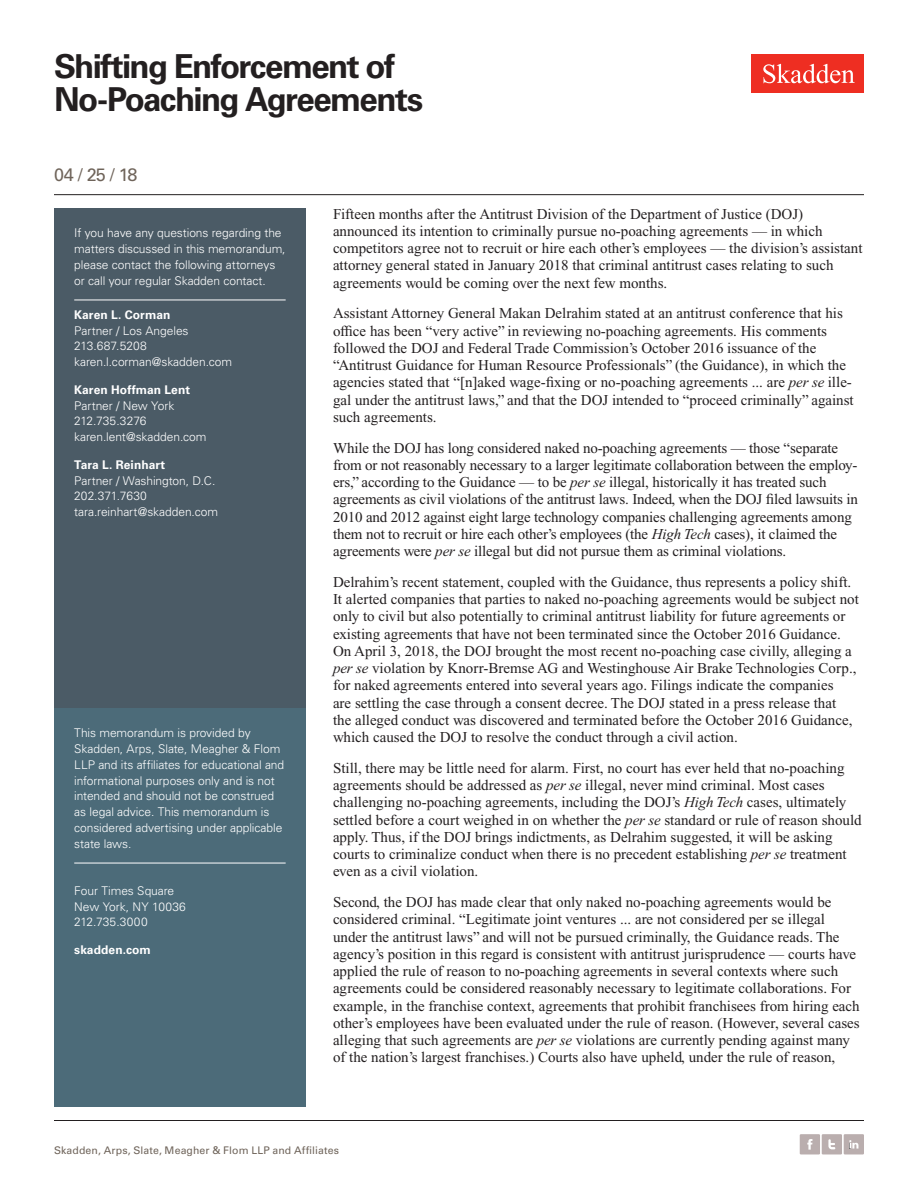
<style>
.page{position:relative;width:918px;height:1188px;background:#fff}
.page>*{position:absolute;margin:0;border:0;box-sizing:border-box;transform-origin:0 0}
.t1{font:700 33px/33px "Univers LT Std";letter-spacing:-.05em;color:#231f20}
.t2{font:18px "Univers LT Std";color:#6f645a}
.Main_Body{font:15px/17.2px "Times New Roman PS Std";color:#231f20}
.Sidebar_body_rule_be{font:300 12px/15.8px "Univers LT Std";letter-spacing:-.005em;color:#fff}
.Sidebar_body{font:300 12px "Univers LT Std";letter-spacing:-.005em;color:#fff}
.Name{font:700 12px "Univers LT Std";letter-spacing:.005em;color:#fff}
.Folio{font:10.5px "Univers LT Std";letter-spacing:.01em;color:#6f645a}
.s1{font-style:italic}
</style>
<div class="page">
<div style="left:752px;top:54px;width:112px;height:39px;background:#ee2e22"></div>
<svg style="left:763px;top:64px;width:92px;height:19px"></svg>
<div style="left:844px;top:1134px;width:20px;height:20px;background:#baaeae"></div>
<svg style="left:849px;top:1140px;width:9px;height:9px"></svg>
<div style="left:800px;top:1134px;width:20px;height:20px;background:#baaeae"></div>
<svg style="left:807px;top:1139px;width:5px;height:11px"></svg>
<div style="left:822px;top:1134px;width:20px;height:20px;background:#baaeae"></div>
<svg style="left:828px;top:1139px;width:7px;height:10px"></svg>
<div style="left:54px;top:208px;width:252px;height:506px;background:#4b5b66"></div>
<hr style="left:74px;top:300px;width:212px;height:1px;background:#fff">
<div style="left:54px;top:708px;width:252px;height:399px;background:#4c6b79"></div>
<hr style="left:74px;top:863px;width:212px;height:1px;background:#fff">
<hr style="left:54px;top:1120px;width:810px;height:1px;background:#231f20">
<hr style="left:54px;top:194px;width:810px;height:1px;background:#231f20">
<h1 class="t1" style="left:54px;top:50px;width:371px">Shifting Enforcement of<br>No-Poaching Agreements</h1>
<p class="t2" style="left:54px;top:164px;width:85px">04 / 25 / 18</p>
<p class="Sidebar_body_rule_be" style="left:74px;top:225px;width:213px">If you have any questions regarding the matters discussed in this memorandum, please contact the following attorneys or call your regular Skadden contact.</p>
<p class="Name" style="left:74px;top:308px;width:98px">Karen L. Corman</p>
<p class="Sidebar_body" style="left:74px;top:323px;width:116px">Partner / Los Angeles</p>
<p class="Sidebar_body" style="left:74px;top:339px;width:74px">213.687.5208</p>
<p class="Sidebar_body" style="left:74px;top:355px;width:160px">karen.l.corman@skadden.com</p>
<p class="Name" style="left:74px;top:383px;width:117px">Karen Hoffman Lent</p>
<p class="Sidebar_body" style="left:74px;top:398px;width:102px">Partner / New York</p>
<p class="Sidebar_body" style="left:74px;top:414px;width:74px">212.735.3276</p>
<p class="Sidebar_body" style="left:74px;top:430px;width:134px">karen.lent@skadden.com</p>
<p class="Name" style="left:74px;top:458px;width:93px">Tara L. Reinhart</p>
<p class="Sidebar_body" style="left:74px;top:473px;width:143px">Partner / Washington, D.C.</p>
<p class="Sidebar_body" style="left:74px;top:489px;width:74px">202.371.7630</p>
<p class="Sidebar_body" style="left:74px;top:505px;width:145px">tara.reinhart@skadden.com</p>
<p class="Sidebar_body_rule_be" style="left:74px;top:725px;width:212px">This memorandum is provided by Skadden, Arps, Slate, Meagher &amp; Flom LLP and its affiliates for educational and informational purposes only and is not intended and should not be construed as legal advice. This memorandum is considered advertising under applicable state laws.</p>
<p class="Sidebar_body_rule_be" style="left:74px;top:883px;width:113px">Four Times Square<br>New York, NY 10036<br>212.735.3000</p>
<p class="Name" style="left:74px;top:943px;width:78px">skadden.com</p>
<p class="Main_Body" style="left:333px;top:205px;width:531px">Fifteen months after the Antitrust Division of the Department of Justice (DOJ) announced its intention to criminally pursue no-poaching agreements — in which competitors agree not to recruit or hire each other’s employees — the division’s assistant attorney general stated in January 2018 that criminal antitrust cases relating to such agreements would be coming over the next few months.</p>
<p class="Main_Body" style="left:333px;top:305px;width:522px">Assistant Attorney General Makan Delrahim stated at an antitrust conference that his office has been “very active” in reviewing no-poaching agreements. His comments followed the DOJ and Federal Trade Commission’s October 2016 issuance of the “Antitrust Guidance for Human Resource Professionals” (the Guidance), in which the agencies stated that “[n]aked wage-fixing or no-poaching agreements ... are <span class="s1">per se</span> ille&shy;gal under the antitrust laws,” and that the DOJ intended to “proceed criminally” against such agreements.</p>
<p class="Main_Body" style="left:333px;top:439px;width:527px">While the DOJ has long considered naked no-poaching agreements — those “separate from or not reasonably necessary to a larger legitimate collaboration between the employ&shy;ers,” according to the Guidance — to be <span class="s1">per se</span> illegal, historically it has treated such agreements as civil violations of the antitrust laws. Indeed, when the DOJ filed lawsuits in 2010 and 2012 against eight large technology companies challenging agreements among them not to recruit or hire each other’s employees (the <span class="s1">High Tech</span> cases), it claimed the agreements were <span class="s1">per se</span> illegal but did not pursue them as criminal violations.</p>
<p class="Main_Body" style="left:333px;top:573px;width:527px">Delrahim’s recent statement, coupled with the Guidance, thus represents a policy shift.<br>It alerted companies that parties to naked no-poaching agreements would be subject not only to civil but also potentially to criminal antitrust liability for future agreements or existing agreements that have not been terminated since the October 2016 Guidance.<br>On April 3, 2018, the DOJ brought the most recent no-poaching case civilly, alleging a <span class="s1">per se</span> violation by Knorr-Bremse AG and Westinghouse Air Brake Technologies Corp., for naked agreements entered into several years ago. Filings indicate the companies<br>are settling the case through a consent decree. The DOJ stated in a press release that<br>the alleged conduct was discovered and terminated before the October 2016 Guidance, which caused the DOJ to resolve the conduct through a civil action.</p>
<p class="Main_Body" style="left:333px;top:759px;width:530px">Still, there may be little need for alarm. First, no court has ever held that no-poaching agreements should be addressed as <span class="s1">per se</span> illegal, never mind criminal. Most cases challenging no-poaching agreements, including the DOJ’s <span class="s1">High Tech</span> cases, ultimately settled before a court weighed in on whether the <span class="s1">per se</span> standard or rule of reason should apply. Thus, if the DOJ brings indictments, as Delrahim suggested, it will be asking courts to criminalize conduct when there is no precedent establishing <span class="s1">per se</span> treatment even as a civil violation.</p>
<p class="Main_Body" style="left:333px;top:894px;width:528px">Second, the DOJ has made clear that only naked no-poaching agreements would be considered criminal. “Legitimate joint ventures ... are not considered per se illegal under the antitrust laws” and will not be pursued criminally, the Guidance reads. The agency’s position in this regard is consistent with antitrust jurisprudence — courts have applied the rule of reason to no-poaching agreements in several contexts where such agreements could be considered reasonably necessary to legitimate collaborations. For example, in the franchise context, agreements that prohibit franchisees from hiring each other’s employees have been evaluated under the rule of reason. (However, several cases alleging that such agreements are <span class="s1">per se</span> violations are currently pending against many of the nation’s largest franchises.) Courts also have upheld, under the rule of reason,</p>
<p class="Folio" style="left:54px;top:1144px;width:287px">Skadden, Arps, Slate, Meagher &amp; Flom LLP and Affiliates</p>
</div>
